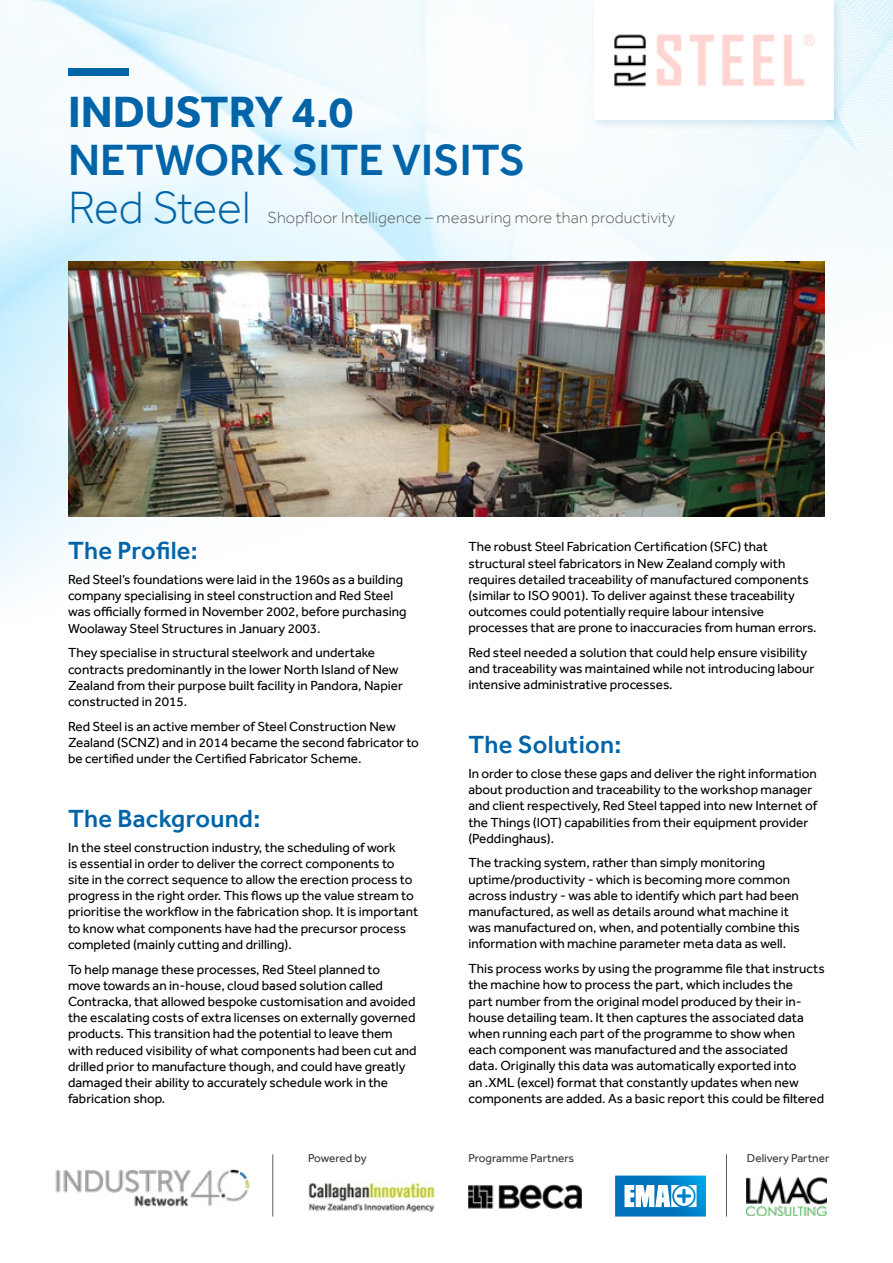
<style>
.page{position:relative;width:893px;height:1263px;background:#fff}
.page>*{position:absolute;margin:0;border:0;box-sizing:border-box;transform-origin:0 0}
.t1{font:300 46.5px "Effra";letter-spacing:-.015em;color:#0064a8}
.t2{font:500 45px "Effra";color:#0064a8}
.t3{font:700 45px "Effra";color:#0064a8}
.t4{font:500 25.5px "Effra";letter-spacing:.01em;color:#0064a8}
.t5{font:300 16.5px "Effra";letter-spacing:.01em;color:#58595b}
.t6{font:13.5px/16.2px "Effra";color:#000}
.t7{font:11.85px "Effra";color:#383936}
.t8{font:11.85px "Effra";letter-spacing:-.02em;color:#383936}
</style>
<div class="page">
<img style="left:0;top:0;width:893px;height:587px">
<div style="left:68px;top:68px;width:61px;height:7px;background:#0064a8"></div>
<div style="left:589px;top:0;width:256px;height:130px;background:#0064a8;opacity:.15"></div>
<div style="left:595px;top:0;width:239px;height:119px;background:#fff"></div>
<img style="left:55px;top:1169px;width:194px;height:38px">
<img style="left:747px;top:1176px;width:80px;height:40px">
<hr style="left:273px;top:1154px;width:1px;height:62px;background:#58595b">
<hr style="left:726px;top:1154px;width:1px;height:62px;background:#58595b">
<img style="left:308px;top:1182px;width:127px;height:30px">
<svg style="left:615px;top:1175px;width:91px;height:41px"></svg>
<img style="left:468px;top:1184px;width:113px;height:25px">
<img style="left:614px;top:34px;width:201px;height:53px">
<img style="left:68px;top:261px;width:757px;height:256px">
<h2 class="t3" style="left:68px;top:85px;width:287px">INDUSTRY 4.0</h2>
<h2 class="t2" style="left:68px;top:133px;width:459px">NETWORK SITE VISITS</h2>
<h1 class="t1" style="left:68px;top:180px;width:184px">Red Steel</h1>
<p class="t5" style="left:268px;top:208px;width:409px">Shopfloor Intelligence – measuring more than productivity</p>
<h3 class="t4" style="left:68px;top:536px;width:131px">The Profile:</h3>
<p class="t6" style="left:68px;top:571px;width:340px">Red Steel’s foundations were laid in the 1960s as a building company specialising in steel construction and Red Steel was officially formed in November 2002, before purchasing Woolaway Steel Structures in January 2003.</p>
<p class="t6" style="left:68px;top:645px;width:336px">They specialise in structural steelwork and undertake contracts predominantly in the lower North Island of New Zealand from their purpose built facility in Pandora, Napier constructed in 2015.</p>
<p class="t6" style="left:68px;top:718px;width:352px">Red Steel is an active member of Steel Construction New<br>Zealand (SCNZ) and in 2014 became the second fabricator to be certified under the Certified Fabricator Scheme.</p>
<h3 class="t4" style="left:68px;top:803px;width:194px">The Background:</h3>
<p class="t6" style="left:68px;top:839px;width:352px">In the steel construction industry, the scheduling of work<br>is essential in order to deliver the correct components to site in the correct sequence to allow the erection process to progress in the right order. This flows up the value stream to prioritise the workflow in the fabrication shop. It is important to know what components have had the precursor process completed (mainly cutting and drilling).</p>
<p class="t6" style="left:68px;top:961px;width:350px">To help manage these processes, Red Steel planned to<br>move towards an in-house, cloud based solution called Contracka, that allowed bespoke customisation and avoided the escalating costs of extra licenses on externally governed products. This transition had the potential to leave them with reduced visibility of what components had been cut and drilled prior to manufacture though, and could have greatly damaged their ability to accurately schedule work in the fabrication shop.</p>
<p class="t6" style="left:468px;top:538px;width:350px">The robust Steel Fabrication Certification (SFC) that structural steel fabricators in New Zealand comply with requires detailed traceability of manufactured components (similar to ISO 9001). To deliver against these traceability outcomes could potentially require labour intensive processes that are prone to inaccuracies from human errors.</p>
<p class="t6" style="left:468px;top:644px;width:348px">Red steel needed a solution that could help ensure visibility and traceability was maintained while not introducing labour intensive administrative processes.</p>
<h3 class="t4" style="left:468px;top:729px;width:155px">The Solution:</h3>
<p class="t6" style="left:468px;top:765px;width:350px">In order to close these gaps and deliver the right information about production and traceability to the workshop manager and client respectively, Red Steel tapped into new Internet of the Things (IOT) capabilities from their equipment provider (Peddinghaus).</p>
<p class="t6" style="left:468px;top:855px;width:333px">The tracking system, rather than simply monitoring uptime/productivity - which is becoming more common across industry - was able to identify which part had been manufactured, as well as details around what machine it was manufactured on, when, and potentially combine this information with machine parameter meta data as well.</p>
<p class="t6" style="left:468px;top:960px;width:358px">This process works by using the programme file that instructs the machine how to process the part, which includes the<br>part number from the original model produced by their in&shy;house detailing team. It then captures the associated data when running each part of the programme to show when each component was manufactured and the associated<br>data. Originally this data was automatically exported into<br>an .XML (excel) format that constantly updates when new components are added. As a basic report this could be filtered</p>
<p class="t8" style="left:308px;top:1151px;width:60px">Powered by</p>
<p class="t7" style="left:468px;top:1151px;width:107px">Programme Partners</p>
<p class="t7" style="left:747px;top:1151px;width:84px">Delivery Partner</p>
</div>
